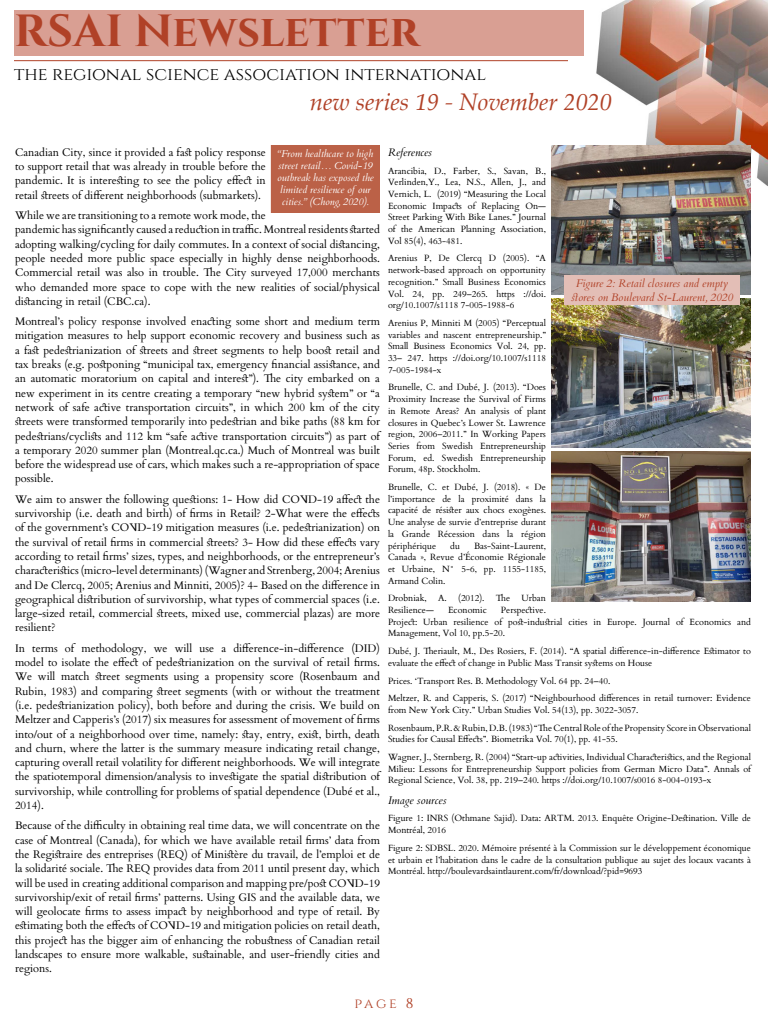
<style>
.page{position:relative;width:768px;height:1024px;background:#fff}
.page>*{position:absolute;margin:0;border:0;box-sizing:border-box;transform-origin:0 0}
.t1{font:700 45px "Cinzel";color:#b04127}
.t2{font:italic 24px "Palatino Linotype";color:#b04127}
.t3{font:18px "Cinzel";color:#000}
.t4{font:14px "Cinzel";color:#b04127}
.para{font:11px/14.3px "Cardo";color:#000;text-align:justify}
.para-dropcap{font:11px/14.3px "Cardo";color:#000;text-align:justify}
.pic_caption{font:italic 11px/14.3px "Cardo";color:#b04127;text-align:center}
.para-2{font:italic 11px "Cardo";color:#000}
.side-para{font:italic 10px/12px "Cardo";color:#fff;text-align:center}
.para-3{font:9px/11.7px "Cardo";color:#000;text-align:justify}
</style>
<div class="page">
<img style="left:522px;top:0;width:246px;height:186px">
<div style="left:14px;top:10px;width:570px;height:46px;background:#d99f93"></div>
<hr style="left:14px;top:60px;width:554px;height:1px;background:#b04127">
<div style="left:277px;top:92px;width:335px;height:26px;background:#fff"></div>
<div style="left:272px;top:146px;width:107px;height:66px;background:#bb6147"></div>
<div style="left:271px;top:145px;width:109px;height:68px;border:2px solid #bb6147"></div>
<img style="left:551px;top:145px;width:200px;height:149px">
<img style="left:551px;top:298px;width:200px;height:150px">
<img style="left:551px;top:452px;width:200px;height:149px">
<div style="left:564px;top:276px;width:176px;height:29px;background:#e3beb6"></div>
<h1 class="t1" style="left:14px;top:4px;width:407px">RSAI Newsletter</h1>
<h3 class="t3" style="left:14px;top:64px;width:474px">THE REGIONAL SCIENCE ASSOCIATION INTERNATIONAL</h3>
<h2 class="t2" style="left:310px;top:84px;width:304px">new series 19 - November 2020</h2>
<p class="para-dropcap" style="left:15px;top:144px;width:252px">Canadian City, since it provided a fast policy response to support retail that was already in trouble before the pandemic. It is interesting to see the policy effect in retail streets of different neighborhoods (submarkets).</p>
<p class="para" style="left:15px;top:208px;width:367px;text-align:left">While we are transitioning to a remote work mode, the<br>pandemic has significantly caused a reduction in traffic. Montreal residents started adopting walking/cycling for daily commutes. In a context of social distancing, people needed more public space especially in highly dense neighborhoods.<br>Commercial retail was also in trouble. The City surveyed 17,000 merchants who demanded more space to cope with the new realities of social/physical distancing in retail (CBC.ca).</p>
<p class="para" style="left:15px;top:314px;width:367px">Montreal’s policy response involved enacting some short and medium term mitigation measures to help support economic recovery and business such as a fast pedestrianization of streets and street segments to help boost retail and tax breaks (e.g. postponing “municipal tax, emergency financial assistance, and an automatic moratorium on capital and interest”). The city embarked on a new experiment in its centre creating a temporary “new hybrid system” or “a network of safe active transportation circuits”, in which 200 km of the city streets were transformed temporarily into pedestrian and bike paths (88 km for pedestrians/cyclists and 112 km “safe active transportation circuits”) as part of a temporary 2020 summer plan (Montreal.qc.ca.) Much of Montreal was built before the widespread use of cars, which makes such a re-appropriation of space possible.</p>
<p class="para" style="left:15px;top:491px;width:367px">We aim to answer the following questions: 1- How did COVID-19 affect the survivorship (i.e. death and birth) of firms in Retail? 2-What were the effects of the government’s COVID-19 mitigation measures (i.e. pedestrianization) on the survival of retail firms in commercial streets? 3- How did these effects vary according to retail firms’ sizes, types, and neighborhoods, or the entrepreneur’s characteristics (micro-level determinants) (Wagner and Strenberg, 2004; Arenius and De Clercq, 2005; Arenius and Minniti, 2005)? 4- Based on the difference in geographical distribution of survivorship, what types of commercial spaces (i.e. large-sized retail, commercial streets, mixed use, commercial plazas) are more resilient?</p>
<p class="para" style="left:15px;top:640px;width:367px">In terms of methodology, we will use a difference-in-difference (DID) model to isolate the effect of pedestrianization on the survival of retail firms.<br>We will match street segments using a propensity score (Rosenbaum and Rubin, 1983) and comparing street segments (with or without the treatment (i.e. pedestrianization policy), both before and during the crisis. We build on Meltzer and Capperis’s (2017) six measures for assessment of movement of firms into/out of a neighborhood over time, namely: stay, entry, exist, birth, death and churn, where the latter is the summary measure indicating retail change, capturing overall retail volatility for different neighborhoods. We will integrate the spatiotemporal dimension/analysis to investigate the spatial distribution of survivorship, while controlling for problems of spatial dependence (Dubé et al., 2014).</p>
<p class="para" style="left:15px;top:818px;width:367px">Because of the difficulty in obtaining real time data, we will concentrate on the case of Montreal (Canada), for which we have available retail firms’ data from the Registraire des entreprises (REQ) of Ministère du travail, de l’emploi et de la solidarité sociale. The REQ provides data from 2011 until present day, which will be used in creating additional comparison and mapping pre/post COVID-19 survivorship/exit of retail firms’ patterns. Using GIS and the available data, we will geolocate firms to assess impact by neighborhood and type of retail. By estimating both the effects of COVID-19 and mitigation policies on retail death, this project has the bigger aim of enhancing the robustness of Canadian retail landscapes to ensure more walkable, sustainable, and user-friendly cities and regions.</p>
<p class="para-2" style="left:388px;top:146px;width:46px">References</p>
<p class="para-3" style="left:388px;top:164px;width:160px">Arancibia, D., Farber, S., Savan, B., Verlinden,Y., Lea, N.S., Allen, J., and Vernich, L. (2019) “Measuring the Local Economic Impacts of Replacing On— Street Parking With Bike Lanes.” Journal of the American Planning Association, Vol 85(4), 463-481.</p>
<p class="para-3" style="left:388px;top:252px;width:160px">Arenius P, De Clercq D (2005). “A network-based approach on opportunity recognition.” Small Business Economics Vol. 24, pp. 249–265. https ://doi. org/10.1007/s1118 7-005-1988-6</p>
<p class="para-3" style="left:388px;top:317px;width:159px">Arenius P, Minniti M (2005) “Perceptual variables and nascent entrepreneurship.” Small Business Economics Vol. 24, pp.<br>33– 247. https ://doi.org/10.1007/s1118<br>7-005-1984-x</p>
<p class="para-3" style="left:388px;top:381px;width:160px">Brunelle, C. and Dubé, J. (2013). “Does Proximity Increase the Survival of Firms in Remote Areas? An analysis of plant closures in Quebec’s Lower St. Lawrence region, 2006–2011.” In Working Papers Series from Swedish Entrepreneurship Forum, ed. Swedish Entrepreneurship Forum, 48p. Stockholm.</p>
<p class="para-3" style="left:388px;top:481px;width:160px">Brunelle, C. et Dubé, J. (2018). « De l’importance de la proximité dans la capacité de résister aux chocs exogènes.<br>Une analyse de survie d’entreprise durant la Grande Récession dans la région périphérique</p>
<p class="side-para" style="left:277px;top:147px;width:98px">“From healthcare to high street retail… Covid-19 outbreak has exposed the limited resilience of our cities.” (Chong, 2020).</p>
<p class="pic_caption" style="left:571px;top:276px;width:163px">Figure 2: Retail closures and empty stores on Boulevard St-Laurent, 2020</p>
<p class="para-3" style="left:450px;top:539px;width:11px">du</p>
<p class="para-3" style="left:388px;top:539px;width:159px;text-indent:86px">Bas-Saint-Laurent, Canada », Revue d’Économie Régionale et Urbaine, N° 5-6, pp. 1155-1185, Armand Colin.</p>
<p class="para-3" style="left:388px;top:592px;width:40px">Drobniak,</p>
<p class="para-3" style="left:438px;top:592px;width:48px">A. (2012).</p>
<p class="para-3" style="left:496px;top:592px;width:16px">The</p>
<p class="para-3" style="left:522px;top:592px;width:26px">Urban</p>
<p class="para-3" style="left:388px;top:604px;width:47px">Resilience—</p>
<p class="para-3" style="left:448px;top:604px;width:40px">Economic</p>
<p class="para-3" style="left:388px;top:604px;width:364px;text-align:left;text-indent:113px">Perspective.<br>Project: Urban resilience of post-industrial cities in Europe. Journal of Economics and<br>Management, Vol 10, pp.5-20.</p>
<p class="para-3" style="left:388px;top:645px;width:365px">Dubé, J. Theriault, M., Des Rosiers, F. (2014). “A spatial difference-in-difference Estimator to evaluate the effect of change in Public Mass Transit systems on House</p>
<p class="para-3" style="left:388px;top:674px;width:224px">Prices. ‘Transport Res. B. Methodology Vol. 64 pp. 24–40.</p>
<p class="para-3" style="left:388px;top:692px;width:364px">Meltzer, R. and Capperis, S. (2017) “Neighbourhood differences in retail turnover: Evidence from New York City.” Urban Studies Vol. 54(13), pp. 3022-3057.</p>
<p class="para-3" style="left:388px;top:721px;width:364px">Rosenbaum, P.R. &amp; Rubin, D.B. (1983) “The Central Role of the Propensity Score in Observational<br>Studies for Causal Effects”. Biometrika Vol. 70(1), pp. 41-55.</p>
<p class="para-3" style="left:388px;top:751px;width:365px">Wagner, J., Sternberg, R. (2004) “Start-up activities, Individual Characteristics, and the Regional Milieu: Lessons for Entrepreneurship Support policies from German Micro Data”. Annals of Regional Science, Vol. 38, pp. 219–240. https ://doi.org/10.1007/s0016 8-004-0193-x</p>
<p class="para-2" style="left:388px;top:794px;width:60px">Image sources</p>
<p class="para-3" style="left:388px;top:812px;width:364px">Figure 1: INRS (Othmane Sajid). Data: ARTM. 2013. Enquête Origine-Destination. Ville de<br>Montréal, 2016</p>
<p class="para-3" style="left:388px;top:842px;width:365px">Figure 2: SDBSL. 2020. Mémoire présenté à la Commission sur le développement économique et urbain et l’habitation dans le cadre de la consultation publique au sujet des locaux vacants à Montréal. http://boulevardsaintlaurent.com/fr/download/?pid=9693</p>
<p class="t4" style="left:354px;top:995px;width:61px">PAGE 8</p>
</div>
